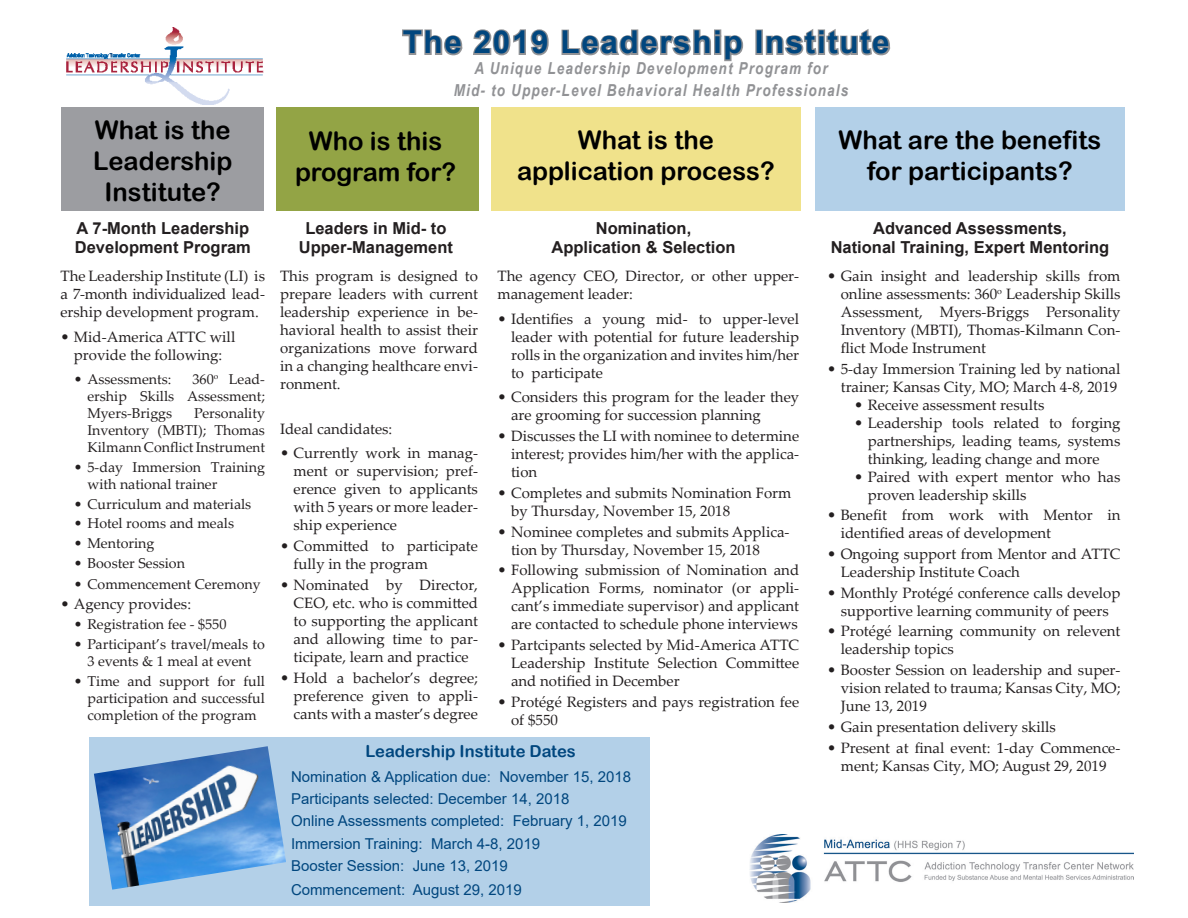
<style>
.page{position:relative;width:1188px;height:918px;background:#fff}
.page>*{position:absolute;margin:0;border:0;box-sizing:border-box;transform-origin:0 0}
.t1{font:700 31.5px "Arial";letter-spacing:.05em;color:#00467e}
.t2{font:25.5px/30.6px "Arial Rounded MT Bold";color:#000;text-align:center}
.t3{font:700 16.5px/19.8px "Arial";color:#231f20;text-align:center}
.t4{font:italic 700 16.5px "Arial Narrow";letter-spacing:.07em;color:#919295}
.t5{font:16.5px "Arial Rounded MT Bold";color:#00467e}
.t6{font:15px/18px "Palatino Linotype";color:#231f20;text-align:justify}
.t7{font:15px "Arial";color:#00467e}
.t8{font:14.25px/17.1px "Palatino Linotype";color:#231f20;text-align:justify}
.s1{font-size:13.5px}
</style>
<div class="page">
<img style="left:750px;top:834px;width:384px;height:69px">
<div style="left:815px;top:107px;width:310px;height:104px;background:#b3d0e8"></div>
<svg style="left:402px;top:29px;width:61px;height:27px"></svg>
<svg style="left:473px;top:29px;width:76px;height:27px"></svg>
<svg style="left:561px;top:29px;width:150px;height:27px"></svg>
<div style="left:714px;top:29px;width:7px;height:7px;border:3px solid #919295"></div>
<div style="left:714px;top:36px;width:7px;height:19px;border:3px solid #919295"></div>
<svg style="left:724px;top:35px;width:20px;height:27px"></svg>
<div style="left:755px;top:29px;width:8px;height:26px;border:3px solid #919295"></div>
<svg style="left:765px;top:29px;width:53px;height:27px"></svg>
<div style="left:818px;top:29px;width:7px;height:7px;border:3px solid #919295"></div>
<div style="left:818px;top:36px;width:7px;height:19px;border:3px solid #919295"></div>
<svg style="left:825px;top:29px;width:66px;height:27px"></svg>
<div style="left:276px;top:107px;width:202px;height:104px;background:#93a445"></div>
<div style="left:491px;top:107px;width:310px;height:104px;background:#f0e28b"></div>
<div style="left:90px;top:737px;width:560px;height:169px;background:#b3d0e8"></div>
<img style="left:94px;top:746px;width:192px;height:144px">
<div style="left:62px;top:107px;width:202px;height:104px;background:#9c9da1"></div>
<img style="left:66px;top:28px;width:197px;height:76px">
<p class="t2" style="left:93px;top:115px;width:141px;text-align:left">What is the<br>Leadership</p>
<p class="t2" style="left:105px;top:176px;width:118px">Institute?</p>
<p class="t1" style="left:403px;top:20px;width:488px">The 2019 Leadership Institute</p>
<p class="t4" style="left:474px;top:56px;width:355px">A Unique Leadership Development Program for</p>
<p class="t4" style="left:454px;top:78px;width:396px">Mid- to Upper-Level Behavioral Health Professionals</p>
<p class="t2" style="left:839px;top:124px;width:264px">What are the benefits for participants?</p>
<p class="t2" style="left:517px;top:124px;width:259px">What is the application process?</p>
<p class="t2" style="left:309px;top:125px;width:135px">Who is this</p>
<p class="t2" style="left:295px;top:156px;width:163px">program for?</p>
<p class="t3" style="left:75px;top:218px;width:178px;text-align:left">A 7-Month Leadership<br>Development Program</p>
<p class="t3" style="left:299px;top:218px;width:156px">Leaders in Mid- to<br>Upper-Management</p>
<p class="t3" style="left:596px;top:218px;width:97px">Nomination,</p>
<p class="t3" style="left:551px;top:238px;width:186px">Application &amp; Selection</p>
<p class="t3" style="left:831px;top:218px;width:280px">Advanced Assessments,<br>National Training, Expert Mentoring</p>
<p class="t6" style="left:60px;top:266px;width:206px">The Leadership Institute (LI) is a 7-month individualized lead&shy;ership development program.</p>
<p class="t6" style="left:60px;top:327px;width:176px;text-align:center">• Mid-America ATTC will provide the following:</p>
<p class="t8" style="left:74px;top:370px;width:99px">• Assessments:</p>
<p class="t8" style="left:87px;top:370px;width:179px;text-indent:105px">360<sup>o</sup> Lead&shy;ership Skills Assessment; Myers-Briggs</p>
<p class="t8" style="left:87px;top:404px;width:179px;text-indent:107px">Personality Inventory (MBTI); Thomas Kilma<span class="s1">nn</span> Confl<span class="s1">ic</span>t Ins<span class="s1">t</span>rum<span class="s1">en</span>t</p>
<p class="t8" style="left:87px;top:458px;width:179px;text-indent:-14px">• 5-day Immersion Training with national trainer</p>
<p class="t8" style="left:74px;top:495px;width:179px">• Curriculum and materials</p>
<p class="t8" style="left:74px;top:515px;width:162px">• Hotel rooms and meals</p>
<p class="t8" style="left:74px;top:534px;width:82px">• Mentoring</p>
<p class="t8" style="left:74px;top:554px;width:113px">• Booster Session</p>
<p class="t8" style="left:74px;top:575px;width:188px">• Commencement Ceremony</p>
<p class="t6" style="left:60px;top:595px;width:132px">• Agency provides:</p>
<p class="t8" style="left:74px;top:615px;width:154px">• Registration fee - $550</p>
<p class="t8" style="left:74px;top:635px;width:193px;text-align:center">• Participant’s travel/meals to<br>3 events &amp; 1 meal at event</p>
<p class="t8" style="left:87px;top:672px;width:179px;text-indent:-14px">• Time and support for full participation and successful completion of the program</p>
<p class="t6" style="left:280px;top:266px;width:199px">This program is designed to prepare leaders with current leadership experience in be&shy;havioral health to assist their organizations move forward in a changing healthcare envi&shy;ronment.</p>
<p class="t6" style="left:280px;top:419px;width:114px">Ideal candidates:</p>
<p class="t6" style="left:294px;top:444px;width:186px;text-indent:-14px">• Currently work in manag&shy;ment or supervision; pref&shy;erence given to applicants with 5 years or more leader&shy;ship experience</p>
<p class="t6" style="left:294px;top:537px;width:186px;text-indent:-14px">• Committed to participate fully in the program</p>
<p class="t6" style="left:294px;top:575px;width:186px;text-indent:-14px">• Nominated by Director, CEO, etc. who is committed to supporting the applicant and allowing time to par&shy;ticipate, learn and practice</p>
<p class="t6" style="left:294px;top:668px;width:186px;text-indent:-14px">• Hold a bachelor’s degree; preference given to appli&shy;cants with a master’s degree</p>
<p class="t5" style="left:365px;top:741px;width:212px">Leadership Institute Dates</p>
<p class="t7" style="left:291px;top:766px;width:342px">Nomination &amp; Application due: November 15, 2018</p>
<p class="t7" style="left:291px;top:788px;width:280px">Participants selected: December 14, 2018</p>
<p class="t7" style="left:291px;top:811px;width:337px">Online Assessments completed: February 1, 2019</p>
<p class="t7" style="left:291px;top:833px;width:251px">Immersion Training: March 4-8, 2019</p>
<p class="t7" style="left:291px;top:855px;width:218px">Booster Session: June 13, 2019</p>
<p class="t7" style="left:291px;top:879px;width:232px">Commencement: August 29, 2019</p>
<p class="t6" style="left:498px;top:266px;width:303px">The agency CEO, Director, or other upper&shy;management leader:</p>
<p class="t6" style="left:511px;top:309px;width:290px;text-indent:-14px">• Identifies a young mid- to upper-level leader with potential for future leadership rolls in the organization and invites him/her to participate</p>
<p class="t6" style="left:511px;top:388px;width:290px;text-indent:-14px">• Considers this program for the leader they are grooming for succession planning</p>
<p class="t6" style="left:511px;top:426px;width:290px;text-indent:-14px">• Discusses the LI with nominee to determine interest; provides him/her with the applica&shy;tion</p>
<p class="t6" style="left:511px;top:483px;width:282px;text-indent:-14px">• Completes and submits Nomination Form by Thursday, November 15, 2018</p>
<p class="t6" style="left:511px;top:522px;width:280px;text-indent:-14px">• Nominee completes and submits Applica&shy;tion by Thursday, November 15, 2018</p>
<p class="t6" style="left:511px;top:561px;width:290px;text-indent:-14px">• Following submission of Nomination and Application Forms, nominator (or appli&shy;cant’s immediate supervisor) and applicant are contacted to schedule phone interviews</p>
<p class="t6" style="left:511px;top:635px;width:290px;text-indent:-14px">• Partcipants selected by Mid-America ATTC Leadership Institute Selection Committee and notified in December</p>
<p class="t6" style="left:511px;top:692px;width:290px;text-indent:-14px">• Protégé Registers and pays registration fee of $550</p>
<p class="t6" style="left:841px;top:266px;width:281px;text-indent:-14px">• Gain insight and leadership skills from online assessments: 360<sup>o</sup> Leadership Skills Assessment, Myers-Briggs Personality Inventory (MBTI), Thomas-Kilmann Con&shy;flict Mode Instrument</p>
<p class="t6" style="left:827px;top:359px;width:295px;text-align:right">• 5-day Immersion Training led by national trainer; Kansas City, MO; March 4-8, 2019</p>
<p class="t6" style="left:854px;top:395px;width:192px">• Receive assessment results</p>
<p class="t6" style="left:868px;top:413px;width:254px;text-indent:-14px">• Leadership tools related to forging partnerships, leading teams, systems thinking, leading change and more</p>
<p class="t6" style="left:868px;top:467px;width:254px;text-indent:-14px">• Paired with expert mentor who has proven leadership skills</p>
<p class="t6" style="left:841px;top:506px;width:281px;text-indent:-14px">• Benefit from work with Mentor in identified areas of development</p>
<p class="t6" style="left:841px;top:544px;width:281px;text-indent:-14px">• Ongoing support from Mentor and ATTC<br>Leadership Institute Coach</p>
<p class="t6" style="left:827px;top:583px;width:295px;text-align:center">• Monthly Protégé conference calls develop supportive learning community of peers</p>
<p class="t6" style="left:841px;top:622px;width:281px;text-indent:-14px">• Protégé learning community on relevent leadership topics</p>
<p class="t6" style="left:841px;top:660px;width:281px;text-indent:-14px">• Booster Session on leadership and super&shy;vision related to trauma; Kansas City, MO; June 13, 2019</p>
<p class="t6" style="left:827px;top:717px;width:230px">• Gain presentation delivery skills</p>
<p class="t6" style="left:827px;top:738px;width:295px;text-align:center">• Present at final event: 1-day Commence&shy;ment; Kansas City, MO; August 29, 2019</p>
</div>
